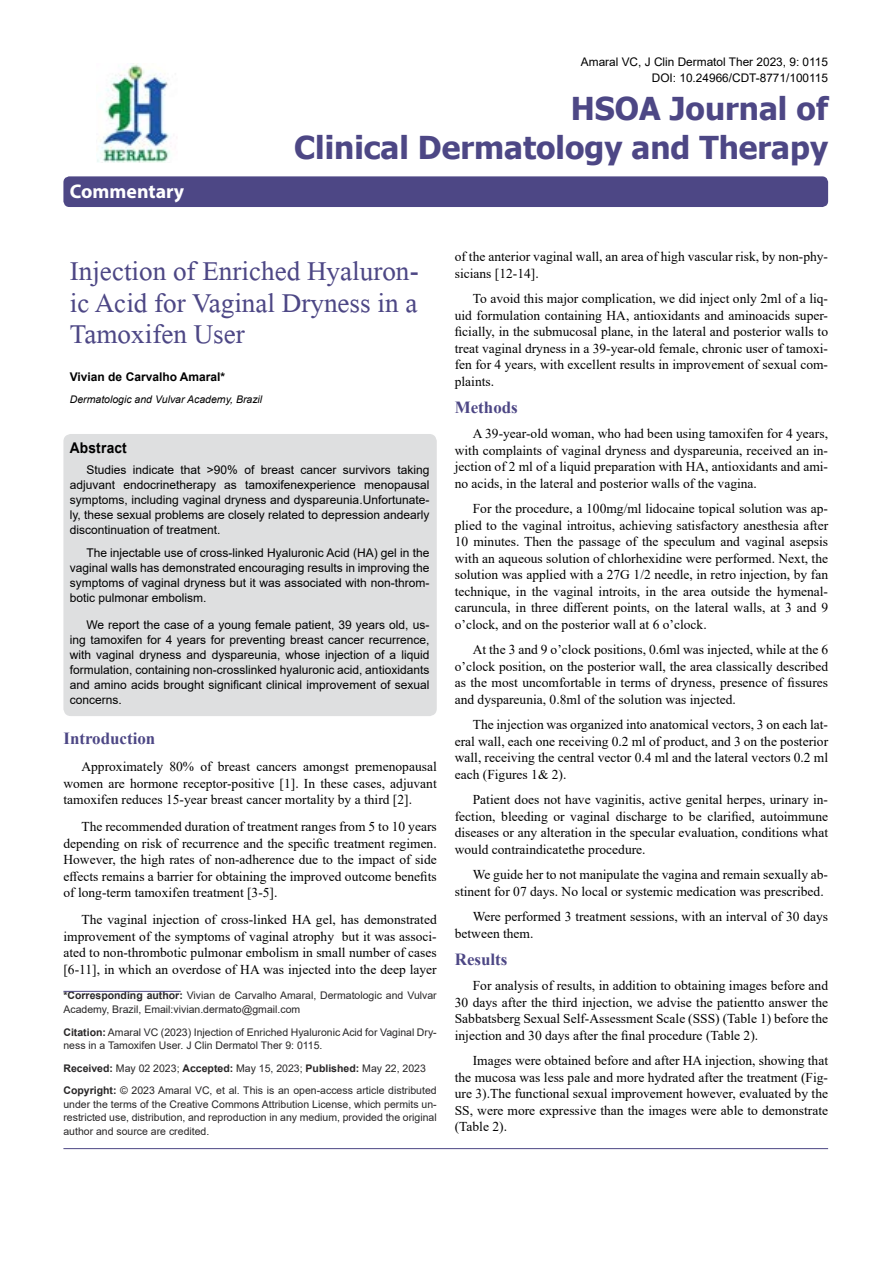
<style>
.page{position:relative;width:893px;height:1263px;background:#fff}
.page>*{position:absolute;margin:0;border:0;box-sizing:border-box;transform-origin:0 0}
.t1{font:40.5px/31.5px "Microsoft Himalaya";color:#4d4785;text-align:justify}
.t2{font:700 31.5px/39px "Tahoma";color:#4d4785;text-align:right}
.t3{font:700 19.8px "Myriad Hebrew";color:#fff}
.t4{font:700 16.95px "Times New Roman";color:#4d4785}
.t5{font:700 14.85px "Arial";letter-spacing:.015em;color:#000;scale:.93 1}
.t6{font:13.5px/16.5px "Times New Roman";color:#000;text-align:justify}
.t7{font:12px/15px "Arial";color:#000;text-align:justify}
.t8{font:700 12px "Arial";color:#000}
.t9{font:11.85px/16.5px "Arial";color:#000;text-align:right}
.t10{font:10.5px/13.5px "Arial";color:#282627}
.t11{font:italic 10.5px "Arial";color:#000}
.s1{font-weight:700}
</style>
<div class="page">
<div style="left:63px;top:176px;width:765px;height:31px;background:#4d4785;border-radius:6px"></div>
<hr style="left:63px;top:991px;width:118px;height:1px;background:#4d4785">
<img style="left:97px;top:63px;width:73px;height:100px">
<hr style="left:63px;top:1148px;width:765px;height:1px;background:#4d4785">
<div style="left:63px;top:434px;width:374px;height:282px;background:#dedfe0;border-radius:8px"></div>
<h3 class="t3" style="left:70px;top:180px;width:116px">Commentary</h3>
<p class="t9" style="left:581px;top:53px;width:249px">Amaral VC, J Clin Dermatol Ther 2023, 9: 0115<br>DOI: 10.24966/CDT-8771/100115</p>
<h2 class="t2" style="left:294px;top:90px;width:535px">HSOA Journal of<br>Clinical Dermatology and Therapy</h2>
<h1 class="t1" style="left:70px;top:251px;width:350px">Injection of Enriched Hyaluron&shy;ic Acid for Vaginal Dryness in a Tamoxifen User</h1>
<p class="t8" style="left:70px;top:368px;width:157px">Vivian de Carvalho Amaral*</p>
<p class="t11" style="left:70px;top:393px;width:194px">Dermatologic and Vulvar Academy, Brazil</p>
<p class="t5" style="left:70px;top:437px;width:63px">Abstract</p>
<p class="t7" style="left:70px;top:462px;width:361px;text-indent:16px">Studies indicate that &gt;90% of breast cancer survivors taking adjuvant endocrinetherapy as tamoxifenexperience menopausal symptoms, including vaginal dryness and dyspareunia.Unfortunate&shy;ly, these sexual problems are closely related to depression andearly discontinuation of treatment.</p>
<p class="t7" style="left:70px;top:545px;width:361px;text-indent:16px">The injectable use of cross-linked Hyaluronic Acid (HA) gel in the vaginal walls has demonstrated encouraging results in improving the symptoms of vaginal dryness but it was associated with non-throm&shy;botic pulmonar embolism.</p>
<p class="t7" style="left:70px;top:617px;width:361px;text-indent:16px">We report the case of a young female patient, 39 years old, us&shy;ing tamoxifen for 4 years for preventing breast cancer recurrence, with vaginal dryness and dyspareunia, whose injection of a liquid formulation, containing non-crosslinked hyaluronic acid, antioxidants and amino acids brought significant clinical improvement of sexual concerns.</p>
<p class="t4" style="left:63px;top:726px;width:93px">Introduction</p>
<p class="t6" style="left:63px;top:758px;width:375px;text-indent:18px">Approximately 80% of breast cancers amongst premenopausal women are hormone receptor-positive [1]. In these cases, adjuvant tamoxifen reduces 15-year breast cancer mortality by a third [2].</p>
<p class="t6" style="left:63px;top:818px;width:375px;text-indent:18px">The recommended duration of treatment ranges from 5 to 10 years depending on risk of recurrence and the specific treatment regimen.<br>However, the high rates of non-adherence due to the impact of side effects remains a barrier for obtaining the improved outcome benefits of long-term tamoxifen treatment [3-5].</p>
<p class="t6" style="left:63px;top:911px;width:375px;text-indent:18px">The vaginal injection of cross-linked HA gel, has demonstrated improvement of the symptoms of vaginal atrophy but it was associ&shy;ated to non-thrombotic pulmonar embolism in small number of cases [6-11], in which an overdose of HA was injected into the deep layer</p>
<p class="t10" style="left:63px;top:989px;width:375px"><span class="s1">*Corresponding author:</span> Vivian de Carvalho Amaral, Dermatologic and Vulvar<br>Academy, Brazil, Email:vivian.dermato@gmail.com</p>
<p class="t10" style="left:63px;top:1025px;width:375px"><span class="s1">Citation:</span> Amaral VC (2023) Injection of Enriched Hyaluronic Acid for Vaginal Dry&shy;ness in a Tamoxifen User. J Clin Dermatol Ther 9: 0115.</p>
<p class="t10" style="left:63px;top:1056px;width:375px;line-height:22.5px"><span class="s1">Received:</span> May 02 2023; <span class="s1">Accepted:</span> May 15, 2023; <span class="s1">Published:</span> May 22, 2023<br><span class="s1">Copyright:</span> © 2023 Amaral VC, et al. This is an open-access article distributed</p>
<p class="t10" style="left:63px;top:1097px;width:375px;text-align:justify">under the terms of the Creative Commons Attribution License, which permits un&shy;restricted use, distribution, and reproduction in any medium, provided the original author and source are credited.</p>
<p class="t6" style="left:455px;top:248px;width:375px">of the anterior vaginal wall, an area of high vascular risk, by non-phy&shy;sicians [12-14].</p>
<p class="t6" style="left:455px;top:290px;width:375px;text-indent:18px">To avoid this major complication, we did inject only 2ml of a liq&shy;uid formulation containing HA, antioxidants and aminoacids super&shy;ficially, in the submucosal plane, in the lateral and posterior walls to treat vaginal dryness in a 39-year-old female, chronic user of tamoxi&shy;fen for 4 years, with excellent results in improvement of sexual com&shy;plaints.</p>
<p class="t4" style="left:455px;top:395px;width:65px">Methods</p>
<p class="t6" style="left:455px;top:425px;width:375px;text-indent:18px">A 39-year-old woman, who had been using tamoxifen for 4 years, with complaints of vaginal dryness and dyspareunia, received an in&shy;jection of 2 ml of a liquid preparation with HA, antioxidants and ami&shy;no acids, in the lateral and posterior walls of the vagina.</p>
<p class="t6" style="left:455px;top:500px;width:375px;text-indent:18px">For the procedure, a 100mg/ml lidocaine topical solution was ap&shy;plied to the vaginal introitus, achieving satisfactory anesthesia after 10 minutes. Then the passage of the speculum and vaginal asepsis with an aqueous solution of chlorhexidine were performed. Next, the solution was applied with a 27G 1/2 needle, in retro injection, by fan technique, in the vaginal introits, in the area outside the hymenal&shy;caruncula, in three different points, on the lateral walls, at 3 and 9 o’clock, and on the posterior wall at 6 o’clock.</p>
<p class="t6" style="left:455px;top:641px;width:375px;text-indent:18px">At the 3 and 9 o’clock positions, 0.6ml was injected, while at the 6 o’clock position, on the posterior wall, the area classically described as the most uncomfortable in terms of dryness, presence of fissures and dyspareunia, 0.8ml of the solution was injected.</p>
<p class="t6" style="left:455px;top:716px;width:375px;text-indent:18px">The injection was organized into anatomical vectors, 3 on each lat&shy;eral wall, each one receiving 0.2 ml of product, and 3 on the posterior wall, receiving the central vector 0.4 ml and the lateral vectors 0.2 ml each (Figures 1&amp; 2).</p>
<p class="t6" style="left:455px;top:791px;width:375px;text-indent:18px">Patient does not have vaginitis, active genital herpes, urinary in&shy;fection, bleeding or vaginal discharge to be clarified, autoimmune diseases or any alteration in the specular evaluation, conditions what would contraindicatethe procedure.</p>
<p class="t6" style="left:455px;top:866px;width:375px;text-indent:18px">We guide her to not manipulate the vagina and remain sexually ab&shy;stinent for 07 days. No local or systemic medication was prescribed.</p>
<p class="t6" style="left:455px;top:908px;width:375px;text-indent:18px">Were performed 3 treatment sessions, with an interval of 30 days between them.</p>
<p class="t4" style="left:455px;top:947px;width:54px">Results</p>
<p class="t6" style="left:455px;top:977px;width:375px;text-indent:18px">For analysis of results, in addition to obtaining images before and 30 days after the third injection, we advise the patientto answer the Sabbatsberg Sexual Self-Assessment Scale (SSS) (Table 1) before the injection and 30 days after the final procedure (Table 2).</p>
<p class="t6" style="left:455px;top:1052px;width:375px;text-indent:18px">Images were obtained before and after HA injection, showing that the mucosa was less pale and more hydrated after the treatment (Fig&shy;ure 3).The functional sexual improvement however, evaluated by the SS, were more expressive than the images were able to demonstrate (Table 2).</p>
</div>
